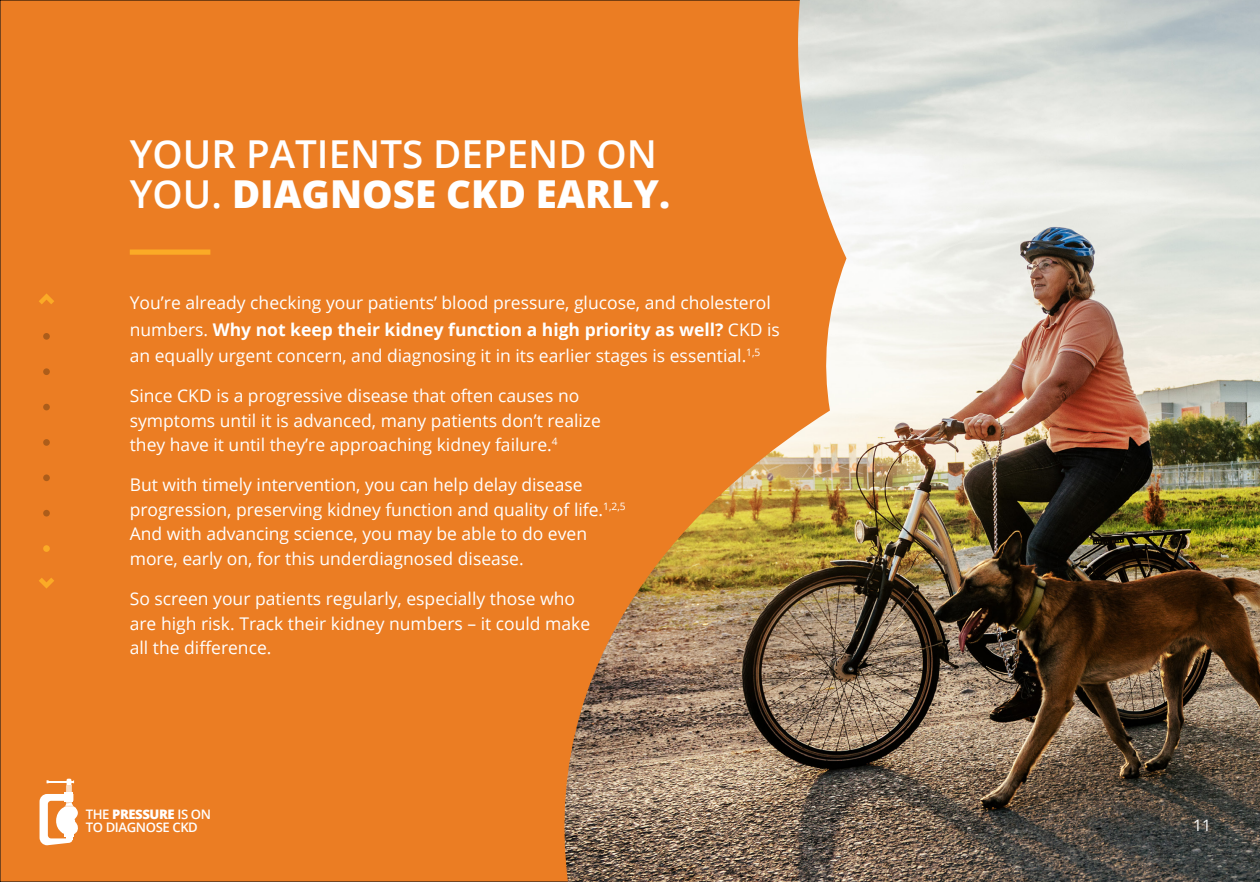
<style>
.page{position:relative;width:1260px;height:882px;background:#eb7d23}
.page>*{position:absolute;margin:0;border:0;box-sizing:border-box;transform-origin:0 0}
.t1{font:600 38.5px/40.2px "Open Sans";color:#fff}
.t2{font:17.5px/24.5px "Open Sans";color:#fff}
.t3{font:15.75px "Open Sans";color:#fff}
.t4{font:600 13.12px/13.7px "Open Sans";letter-spacing:-.03em;color:#fff}
.s1{font-weight:800}
.s2{font-weight:700}
</style>
<div class="page">
<img style="left:537px;top:0;width:723px;height:882px">
<svg style="left:40px;top:779px;width:38px;height:66px"></svg>
<div style="left:130px;top:249px;width:80px;height:6px;background:#fbaa26"></div>
<div style="left:43px;top:439px;width:7px;height:7px;background:#ad5d1a;border-radius:50%"></div>
<div style="left:43px;top:510px;width:7px;height:7px;background:#ad5d1a;border-radius:50%"></div>
<div style="left:43px;top:368px;width:7px;height:7px;background:#ad5d1a;border-radius:50%"></div>
<div style="left:43px;top:545px;width:7px;height:7px;background:#fbaa26;border-radius:50%"></div>
<div style="left:43px;top:404px;width:7px;height:6px;background:#ad5d1a;border-radius:50%"></div>
<svg style="left:43px;top:474px;width:7px;height:7px"></svg>
<div style="left:43px;top:333px;width:7px;height:7px;background:#ad5d1a;border-radius:50%"></div>
<svg style="left:39px;top:293px;width:15px;height:11px"></svg>
<svg style="left:39px;top:578px;width:15px;height:11px"></svg>
<h1 class="t1" style="left:130px;top:133px;width:542px">YOUR PATIENTS DEPEND ON<br>YOU. <span class="s1">DIAGNOSE CKD EARLY.</span></h1>
<p class="t2" style="left:130px;top:290px;width:652px;line-height:26.2px">You’re already checking your patients’ blood pressure, glucose, and cholesterol numbers. <span class="s2">Why not keep their kidney function a high priority as well?</span> CKD is an equally urgent concern, and diagnosing it in its earlier stages is essential.<sup>1,5</sup></p>
<p class="t2" style="left:130px;top:383px;width:473px">Since CKD is a progressive disease that often causes no symptoms until it is advanced, many patients don’t realize they have it until they’re approaching kidney failure.<sup>4</sup></p>
<p class="t2" style="left:130px;top:472px;width:497px">But with timely intervention, you can help delay disease progression, preserving kidney function and quality of life.<sup>1,2,5<br></sup>And with advancing science, you may be able to do even more, early on, for this underdiagnosed disease.</p>
<p class="t2" style="left:130px;top:586px;width:462px">So screen your patients regularly, especially those who are high risk. Track their kidney numbers – it could make all the difference.</p>
<p class="t4" style="left:86px;top:807px;width:127px">THE <span class="s1">PRESSURE</span> IS ON<br>TO DIAGNOSE CKD</p>
<p class="t3" style="left:1193px;top:815px;width:20px">11</p>
</div>
